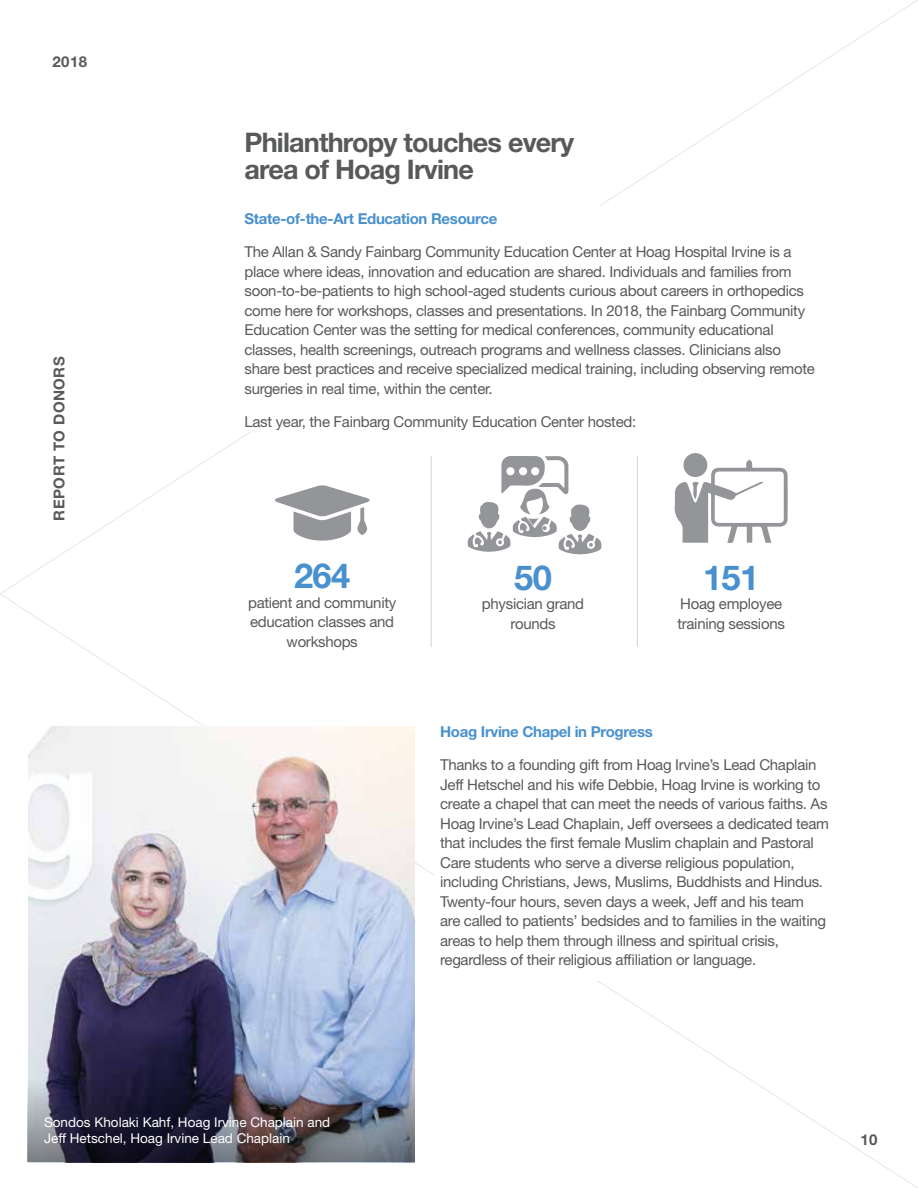
<style>
.page{position:relative;width:918px;height:1188px;background:#fff}
.page>*{position:absolute;margin:0;border:0;box-sizing:border-box;transform-origin:0 0}
.t1{font:700 34.5px "Helvetica Neue LT Std";letter-spacing:-.02em;color:#4891ce}
.t2{font:700 27px/27px "Helvetica Neue LT Std";letter-spacing:-.03em;color:#58595b}
.t3{font:15px/19.5px "Helvetica Neue LT Std";letter-spacing:-.02em;color:#58595b}
.t4{font:700 15px "Helvetica Neue LT Std";letter-spacing:-.02em;color:#4891ce}
.t5{font:700 15px "Helvetica Neue LT Std";letter-spacing:.03em;color:#58595b}
.t6{font:13.5px/16.5px "Helvetica Neue LT Std";color:#fff}
</style>
<div class="page">
<img style="left:28px;top:727px;width:387px;height:352px">
<img style="left:27px;top:1079px;width:388px;height:83px">
<hr style="left:431px;top:456px;width:1px;height:191px;background:#d1d3d4">
<hr style="left:637px;top:456px;width:1px;height:191px;background:#d1d3d4">
<svg style="left:275px;top:485px;width:95px;height:56px"></svg>
<svg style="left:468px;top:456px;width:134px;height:99px"></svg>
<div style="left:683px;top:453px;width:24px;height:24px;background:#939598;border-radius:50%"></div>
<svg style="left:674px;top:459px;width:114px;height:84px"></svg>
<p class="t5" style="left:52px;top:52px;width:36px">2018</p>
<p class="t5" style="left:50px;top:520px;width:166px;rotate:-90deg">REPORT TO DONORS</p>
<h2 class="t2" style="left:244px;top:129px;width:331px">Philanthropy touches every area of Hoag Irvine</h2>
<p class="t4" style="left:244px;top:210px;width:254px">State-of-the-Art Education Resource</p>
<p class="t3" style="left:244px;top:242px;width:572px">The Allan &amp; Sandy Fainbarg Community Education Center at Hoag Hospital Irvine is a place where ideas, innovation and education are shared. Individuals and families from soon-to-be-patients to high school-aged students curious about careers in orthopedics come here for workshops, classes and presentations. In 2018, the Fainbarg Community Education Center was the setting for medical conferences, community educational classes, health screenings, outreach programs and wellness classes. Clinicians also share best practices and receive specialized medical training, including observing remote surgeries in real time, within the center.</p>
<p class="t3" style="left:244px;top:411px;width:393px">Last year, the Fainbarg Community Education Center hosted:</p>
<h1 class="t1" style="left:294px;top:554px;width:58px">264</h1>
<p class="t3" style="left:248px;top:592px;width:150px;text-align:center">patient and community education classes and workshops</p>
<h1 class="t1" style="left:514px;top:556px;width:39px">50</h1>
<p class="t3" style="left:482px;top:594px;width:104px;text-align:center">physician grand rounds</p>
<h1 class="t1" style="left:703px;top:556px;width:58px">151</h1>
<p class="t3" style="left:677px;top:594px;width:109px">Hoag employee training sessions</p>
<p class="t4" style="left:440px;top:723px;width:214px">Hoag Irvine Chapel in Progress</p>
<p class="t3" style="left:440px;top:755px;width:390px">Thanks to a founding gift from Hoag Irvine’s Lead Chaplain Jeff Hetschel and his wife Debbie, Hoag Irvine is working to create a chapel that can meet the needs of various faiths. As Hoag Irvine’s Lead Chaplain, Jeff oversees a dedicated team that includes the first female Muslim chaplain and Pastoral Care students who serve a diverse religious population, including Christians, Jews, Muslims, Buddhists and Hindus.<br>Twenty-four hours, seven days a week, Jeff and his team<br>are called to patients’ bedsides and to families in the waiting areas to help them through illness and spiritual crisis, regardless of their religious affiliation or language.</p>
<p class="t6" style="left:44px;top:1113px;width:288px">Sondos Kholaki Kahf, Hoag Irvine Chaplain and<br>Jeff Hetschel, Hoag Irvine Lead Chaplain</p>
<p class="t5" style="left:860px;top:1130px;width:19px">10</p>
</div>
